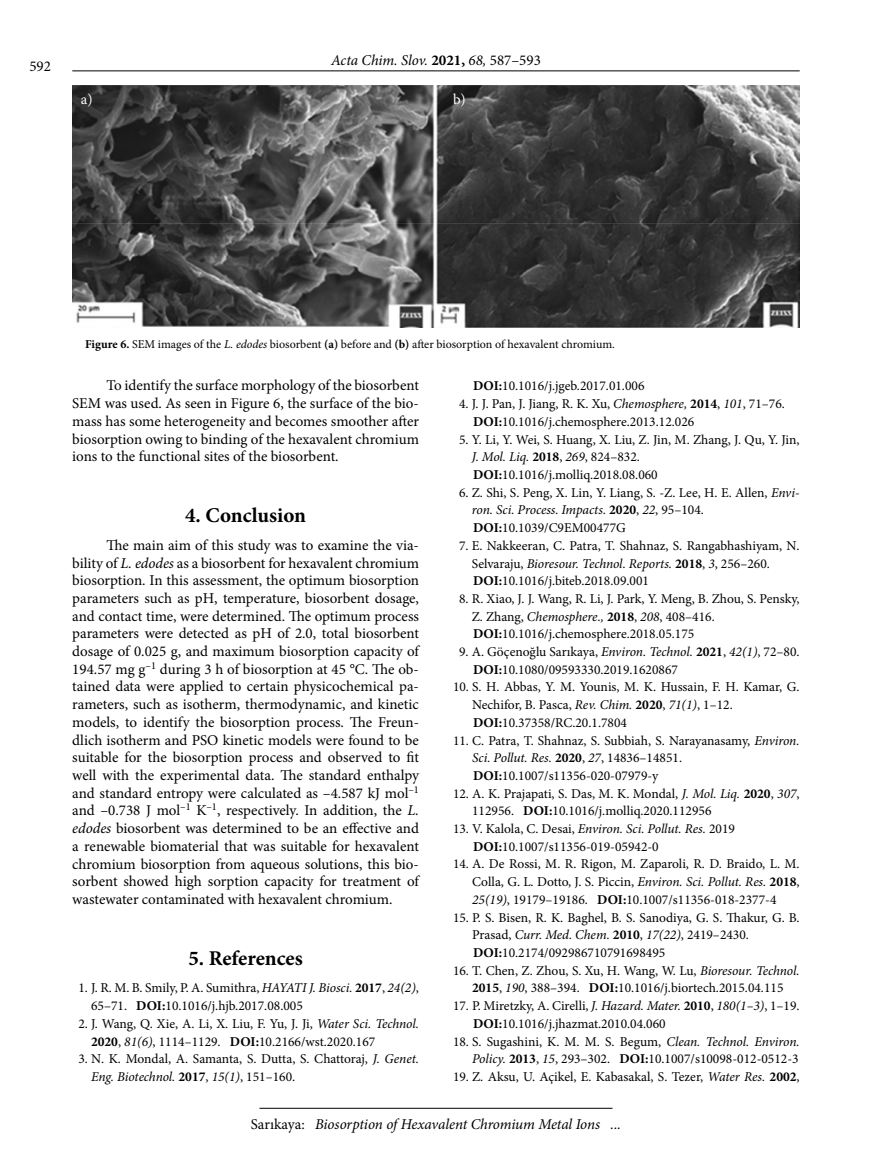
<style>
.page{position:relative;width:872px;height:1174px;background:#fff}
.page>*{position:absolute;margin:0;border:0;box-sizing:border-box;transform-origin:0 0}
.t1{font:700 21px "Minion Pro";letter-spacing:-.005em;color:#000}
.t2{font:15px/17.7px "Minion Pro";color:#000;text-align:justify}
.t3{font:italic 15px "Minion Pro";letter-spacing:-.01em;color:#000}
.t4{font:15px "Minion Pro";color:#fff}
.t5{font:13.5px/17.7px "Minion Pro";color:#000}
.t6{font:12px "Minion Pro";color:#000}
.s1{font-weight:700;font-style:normal}
.s2{font-style:normal}
.s3{font-weight:700}
.s4{font-style:italic}
</style>
<div class="page">
<hr style="left:72px;top:70px;width:727px;height:1px;background:#000">
<hr style="left:259px;top:1107px;width:353px;height:1px;background:#000">
<img style="left:72px;top:85px;width:727px;height:242px">
<p class="t2" style="left:29px;top:57px;width:23px">592</p>
<p class="t3" style="left:331px;top:50px;width:211px">Acta Chim. Slov. <span class="s1">2021,</span> 68, <span class="s2">587–593</span></p>
<p class="t4" style="left:81px;top:90px;width:13px">a)</p>
<p class="t4" style="left:453px;top:90px;width:14px">b)</p>
<p class="t6" style="left:85px;top:336px;width:531px"><span class="s3">Figure 6.</span> SEM images of the <span class="s4">L. edodes</span> biosorbent <span class="s3">(a)</span> before and <span class="s3">(b)</span> after biosorption of hexavalent chromium.</p>
<p class="t2" style="left:72px;top:377px;width:348px;text-indent:34px">To identify the surface morphology of the biosorbent SEM was used. As seen in Figure 6, the surface of the bio&shy;mass has some heterogeneity and becomes smoother after biosorption owing to binding of the hexavalent chromium ions to the functional sites of the biosorbent.</p>
<h1 class="t1" style="left:185px;top:500px;width:122px">4. Conclusion</h1>
<p class="t2" style="left:72px;top:536px;width:348px;text-indent:34px">The main aim of this study was to examine the via&shy;bility of <span class="s4">L. edodes</span> as a biosorbent for hexavalent chromium biosorption. In this assessment, the optimum biosorption parameters such as pH, temperature, biosorbent dosage, and contact time, were determined. The optimum process parameters were detected as pH of 2.0, total biosorbent dosage of 0.025 g, and maximum biosorption capacity of 194.57 mg g<sup>–1</sup> during 3 h of biosorption at 45 °C. The ob&shy;tained data were applied to certain physicochemical pa&shy;rameters, such as isotherm, thermodynamic, and kinetic models, to identify the biosorption process. The Freun&shy;dlich isotherm and PSO kinetic models were found to be suitable for the biosorption process and observed to fit well with the experimental data. The standard enthalpy and standard entropy were calculated as –4.587 kJ mol<sup>–1 </sup>and –0.738 J mol<sup>–1</sup> K<sup>–1</sup>, respectively. In addition, the <span class="s4">L. edodes</span> biosorbent was determined to be an effective and a renewable biomaterial that was suitable for hexavalent chromium biosorption from aqueous solutions, this bio&shy;sorbent showed high sorption capacity for treatment of wastewater contaminated with hexavalent chromium.</p>
<h1 class="t1" style="left:188px;top:943px;width:116px">5. References</h1>
<p class="t5" style="left:91px;top:979px;width:329px;text-indent:-13px">1. J. R. M. B. Smily, P. A. Sumithra, <span class="s4">HAYATI J. Biosci.</span> <span class="s3">2017</span>, <span class="s4">24(2)</span>,<br>65–71. <span class="s3">DOI:</span>10.1016/j.hjb.2017.08.005</p>
<p class="t5" style="left:91px;top:1014px;width:329px;text-indent:-13px">2. J. Wang, Q. Xie, A. Li, X. Liu, F. Yu, J. Ji, <span class="s4">Water Sci. Technol.<br></span><span class="s3">2020</span>, <span class="s4">81(6)</span>, 1114–1129. <span class="s3">DOI:</span>10.2166/wst.2020.167</p>
<p class="t5" style="left:91px;top:1050px;width:329px;text-indent:-13px">3. N. K. Mondal, A. Samanta, S. Dutta, S. Chattoraj, <span class="s4">J. Genet.<br>Eng. Biotechnol.</span> <span class="s3">2017</span>, <span class="s4">15(1)</span>, 151–160.</p>
<p class="t5" style="left:473px;top:377px;width:173px"><span class="s3">DOI:</span>10.1016/j.jgeb.2017.01.006</p>
<p class="t5" style="left:473px;top:395px;width:313px;text-indent:-14px">4. J. J. Pan, J. Jiang, R. K. Xu, <span class="s4">Chemosphere,</span> <span class="s3">2014</span>, <span class="s4">101</span>, 71–76.<br><span class="s3">DOI:</span>10.1016/j.chemosphere.2013.12.026</p>
<p class="t5" style="left:472px;top:430px;width:329px;text-indent:-13px">5. Y. Li, Y. Wei, S. Huang, X. Liu, Z. Jin, M. Zhang, J. Qu, Y. Jin,<br><span class="s4">J. Mol. Liq.</span> <span class="s3">2018</span>, <span class="s4">269</span>, 824–832.<br><span class="s3">DOI:</span>10.1016/j.molliq.2018.08.060</p>
<p class="t5" style="left:472px;top:483px;width:329px;text-indent:-13px">6. Z. Shi, S. Peng, X. Lin, Y. Liang, S. -Z. Lee, H. E. Allen, <span class="s4">Envi&shy;ron. Sci. Process. Impacts.</span> <span class="s3">2020</span>, <span class="s4">22</span>, 95–104.<br><span class="s3">DOI:</span>10.1039/C9EM00477G</p>
<p class="t5" style="left:472px;top:536px;width:329px;text-indent:-13px">7. E. Nakkeeran, C. Patra, T. Shahnaz, S. Rangabhashiyam, N.<br>Selvaraju, <span class="s4">Bioresour. Technol. Reports.</span> <span class="s3">2018</span>, <span class="s4">3</span>, 256–260.<br><span class="s3">DOI:</span>10.1016/j.biteb.2018.09.001</p>
<p class="t5" style="left:472px;top:590px;width:329px;text-indent:-13px">8. R. Xiao, J. J. Wang, R. Li, J. Park, Y. Meng, B. Zhou, S. Pensky,<br>Z. Zhang, <span class="s4">Chemosphere.,</span> <span class="s3">2018</span>, <span class="s4">208</span>, 408–416.<br><span class="s3">DOI:</span>10.1016/j.chemosphere.2018.05.175</p>
<p class="t5" style="left:473px;top:643px;width:328px;text-indent:-14px">9. A. Göçenoğlu Sarıkaya, <span class="s4">Environ. Technol.</span> <span class="s3">2021</span>, <span class="s4">42(1)</span>, 72–80.<br><span class="s3">DOI:</span>10.1080/09593330.2019.1620867</p>
<p class="t5" style="left:472px;top:678px;width:329px;text-indent:-19px">10. S. H. Abbas, Y. M. Younis, M. K. Hussain, F. H. Kamar, G.<br>Nechifor, B. Pasca, <span class="s4">Rev. Chim.</span> <span class="s3">2020</span>, <span class="s4">71(1)</span>, 1–12.<br><span class="s3">DOI:</span>10.37358/RC.20.1.7804</p>
<p class="t5" style="left:472px;top:731px;width:329px;text-indent:-19px">11. C. Patra, T. Shahnaz, S. Subbiah, S. Narayanasamy, <span class="s4">Environ.<br>Sci. Pollut. Res.</span> <span class="s3">2020</span>, <span class="s4">27</span>, 14836–14851.<br><span class="s3">DOI:</span>10.1007/s11356-020-07979-y</p>
<p class="t5" style="left:472px;top:784px;width:329px;text-indent:-19px">12. A. K. Prajapati, S. Das, M. K. Mondal, <span class="s4">J. Mol. Liq.</span> <span class="s3">2020</span>, <span class="s4">307</span>,<br>112956. <span class="s3">DOI:</span>10.1016/j.molliq.2020.112956</p>
<p class="t5" style="left:473px;top:820px;width:263px;text-indent:-20px">13. V. Kalola, C. Desai, <span class="s4">Environ. Sci. Pollut. Res.</span> 2019<br><span class="s3">DOI:</span>10.1007/s11356-019-05942-0</p>
<p class="t5" style="left:472px;top:855px;width:329px;text-align:justify;text-indent:-19px">14. A. De Rossi, M. R. Rigon, M. Zaparoli, R. D. Braido, L. M.<br>Colla, G. L. Dotto, J. S. Piccin, <span class="s4">Environ. Sci. Pollut. Res.</span> <span class="s3">2018</span>, <span class="s4">25(19)</span>, 19179–19186. <span class="s3">DOI:</span>10.1007/s11356-018-2377-4</p>
<p class="t5" style="left:472px;top:908px;width:329px;text-indent:-19px">15. P. S. Bisen, R. K. Baghel, B. S. Sanodiya, G. S. Thakur, G. B.<br>Prasad, <span class="s4">Curr. Med. Chem.</span> <span class="s3">2010</span>, <span class="s4">17(22)</span>, 2419–2430.<br><span class="s3">DOI:</span>10.2174/092986710791698495</p>
<p class="t5" style="left:453px;top:961px;width:348px;text-align:center">16. T. Chen, Z. Zhou, S. Xu, H. Wang, W. Lu, <span class="s4">Bioresour. Technol.<br></span><span class="s3">2015</span>, <span class="s4">190</span>, 388–394. <span class="s3">DOI:</span>10.1016/j.biortech.2015.04.115</p>
<p class="t5" style="left:473px;top:997px;width:328px;text-indent:-20px">17. P. Miretzky, A. Cirelli, <span class="s4">J. Hazard. Mater.</span> <span class="s3">2010</span>, <span class="s4">180(1–3)</span>, 1–19.<br><span class="s3">DOI:</span>10.1016/j.jhazmat.2010.04.060</p>
<p class="t5" style="left:453px;top:1032px;width:348px;text-align:right">18. S. Sugashini, K. M. M. S. Begum, <span class="s4">Clean. Technol. Environ.<br>Policy.</span> <span class="s3">2013</span>, <span class="s4">15</span>, 293–302. <span class="s3">DOI:</span>10.1007/s10098-012-0512-3</p>
<p class="t5" style="left:453px;top:1067px;width:348px">19. Z. Aksu, U. Açikel, E. Kabasakal, S. Tezer, <span class="s4">Water Res.</span> <span class="s3">2002</span>,</p>
<p class="t3" style="left:251px;top:1114px;width:372px"><span class="s2">Sarıkaya:</span> Biosorption of Hexavalent Chromium Metal Ions ...</p>
</div>
